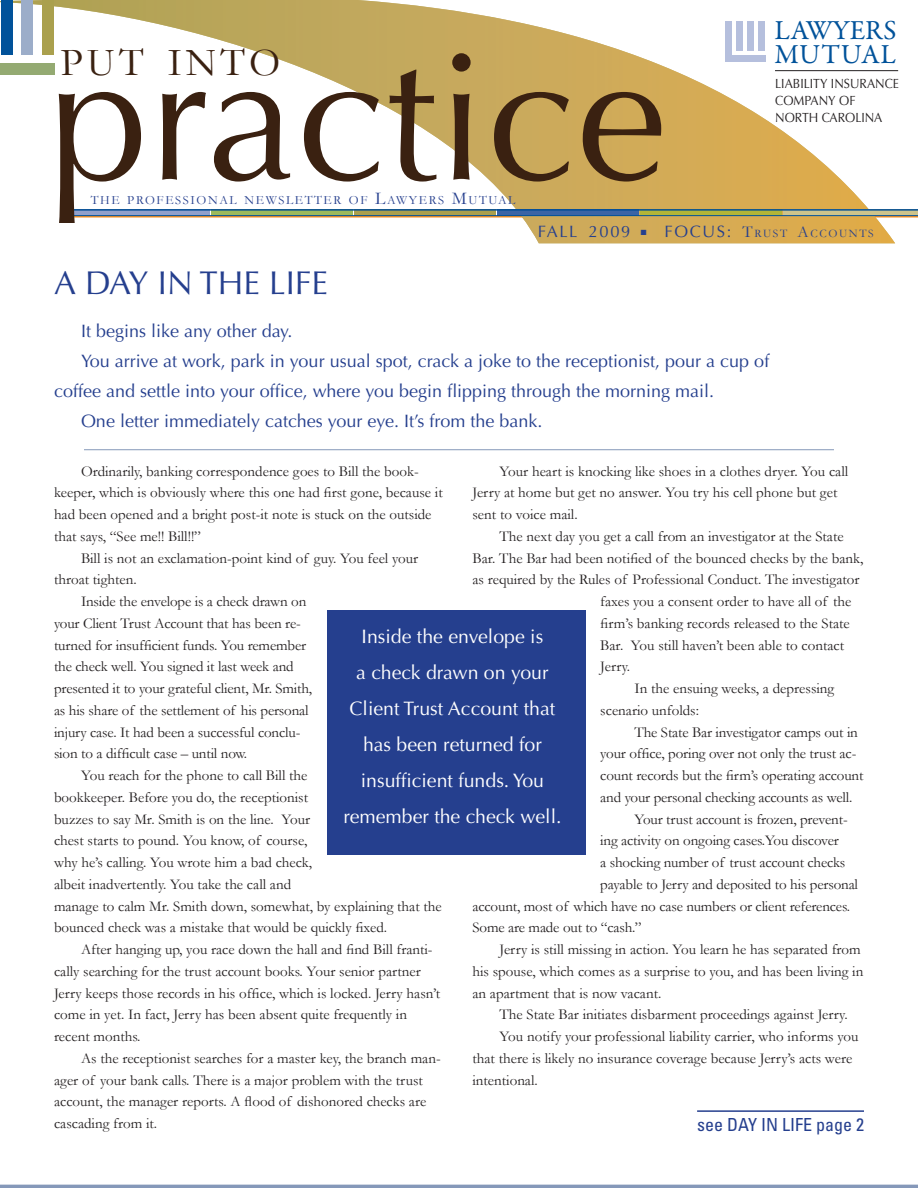
<style>
.page{position:relative;width:918px;height:1188px;background:#fff}
.page>*{position:absolute;margin:0;border:0;box-sizing:border-box;transform-origin:0 0}
.t1{font:180px "Optima";color:#3a2111}
.t2{font:39.9px "Garamond";letter-spacing:.1em;color:#3a2111}
.headers{font:33px "Optima";color:#253f8e}
.t3{font:27.6px/23.9px "Garamond Premr Pro";letter-spacing:.005em;color:#01529a}
.bodytext{font:19.5px/36px "Optima";color:#fff;text-align:center}
.bodytext-2{font:18px "Optima";color:#253f8e}
.t4{font:condensed 18px "Univers";color:#253f8e}
.t5{font:16.5px "Optima";color:#253f8e}
.bodytext-3{font:15px/21.8px "Garamond";color:#231f20}
.t6{font:13.35px/16.6px "Optima";color:#231f20;scale:.92 1}
.t7{font:12.6px "Garamond";letter-spacing:.13em;color:#253f8e}
.t8{font:11.55px "Garamond";letter-spacing:.145em;color:#253f8e}
.s1{font-size:18px}
.s2{font-family:"Optima";font-size:16.5px}
.s3{font-size:16.5px}
</style>
<div class="page">
<div style="left:327px;top:610px;width:258px;height:245px;background:#253f8e"></div>
<hr style="left:0;top:1185px;width:918px;height:3px;background:#8598b9">
<hr style="left:697px;top:1110px;width:167px;height:2px;background:#253f8e">
<hr style="left:68px;top:216px;width:850px;height:2px;background:#f68e1e">
<svg style="left:0;top:0;width:895px;height:243px"></svg>
<hr style="left:84px;top:449px;width:750px;height:1px;background:#8598b9">
<div style="left:725px;top:22px;width:7px;height:40px;background:#b5bfdd"></div>
<div style="left:736px;top:22px;width:7px;height:29px;background:#b5bfdd"></div>
<div style="left:747px;top:22px;width:7px;height:29px;background:#b5bfdd"></div>
<div style="left:759px;top:22px;width:6px;height:29px;background:#b5bfdd"></div>
<div style="left:725px;top:55px;width:40px;height:7px;background:#b5bfdd"></div>
<hr style="left:775px;top:70px;width:123px;height:1px;background:#231f20">
<div style="left:1px;top:0;width:12px;height:55px;background:#01529a"></div>
<div style="left:0;top:63px;width:55px;height:12px;background:#94aa72"></div>
<div style="left:21px;top:0;width:12px;height:55px;background:#9cadc9"></div>
<div style="left:42px;top:0;width:12px;height:55px;background:#aaa04d"></div>
<div style="left:68px;top:209px;width:142px;height:7px;background:#91a0cb"></div>
<div style="left:211px;top:209px;width:142px;height:7px;background:#9cba5b"></div>
<div style="left:354px;top:209px;width:142px;height:7px;background:#aaa04d"></div>
<div style="left:497px;top:209px;width:142px;height:7px;background:#3a64a5"></div>
<div style="left:640px;top:209px;width:142px;height:7px;background:#b2b537"></div>
<div style="left:783px;top:209px;width:135px;height:7px;background:#cdc48b"></div>
<hr style="left:68px;top:209px;width:850px;height:2px;background:#014d95">
<hr style="left:68px;top:215px;width:850px;height:1px;background:#01529a">
<p class="t3" style="left:775px;top:19px;width:124px">LAWYERS<br>MUTUAL</p>
<p class="t2" style="left:61px;top:39px;width:221px">PUT INTO</p>
<p class="t1" style="left:49px;top:13px;width:619px">practice</p>
<p class="t6" style="left:775px;top:76px;width:136px">LIABILITY INSURANCE<br>COMPANY OF<br>NORTH CAROLINA</p>
<p class="t7" style="left:91px;top:192px;width:426px">THE PROFESSIONAL NEWSLETTER OF <span class="s1">L</span>AWYERS <span class="s1">M</span>UTUAL</p>
<p class="t5" style="left:538px;top:222px;width:31px">FALL</p>
<p class="t8" style="left:589px;top:226px;width:287px"><span class="s2">2009</span> ■ <span class="s2">FOCUS:</span> <span class="s3">T</span>RUST <span class="s3">A</span>CCOUNTS</p>
<p class="headers" style="left:54px;top:264px;width:275px">A day in the life</p>
<p class="bodytext-2" style="left:81px;top:321px;width:213px">It begins like any other day.</p>
<p class="bodytext-2" style="left:54px;top:351px;width:717px">You arrive at work, park in your usual spot, crack a joke to the receptionist, pour a cup of</p>
<p class="bodytext-2" style="left:54px;top:381px;width:662px">coffee and settle into your office, where you begin flipping through the morning mail.</p>
<p class="bodytext-2" style="left:81px;top:411px;width:463px">One letter immediately catches your eye. It’s from the bank.</p>
<p class="bodytext-3" style="left:54px;top:460px;width:390px;text-indent:27px">Ordinarily, banking correspondence goes to Bill the book&shy;keeper, which is obviously where this one had first gone, because it had been opened and a bright post-it note is stuck on the outside that says, “See me!! Bill!!”</p>
<p class="bodytext-3" style="left:54px;top:547px;width:366px;text-indent:27px">Bill is not an exclamation-point kind of guy. You feel your throat tighten.</p>
<p class="bodytext-3" style="left:54px;top:590px;width:260px;text-indent:27px">Inside the envelope is a check drawn on your Client Trust Account that has been re&shy;turned for insufficient funds. You remember the check well. You signed it last week and presented it to your grateful client, Mr. Smith, as his share of the settlement of his personal injury case. It had been a successful conclu&shy;sion to a difficult case – until now.</p>
<p class="bodytext-3" style="left:54px;top:764px;width:389px;text-indent:27px">You reach for the phone to call Bill the<br>bookkeeper. Before you do, the receptionist<br>buzzes to say Mr. Smith is on the line. Your<br>chest starts to pound. You know, of course,<br>why he’s calling. You wrote him a bad check,<br>albeit inadvertently. You take the call and<br>manage to calm Mr. Smith down, somewhat, by explaining that the bounced check was a mistake that would be quickly fixed.</p>
<p class="bodytext-3" style="left:54px;top:938px;width:388px;text-indent:27px">After hanging up, you race down the hall and find Bill franti&shy;cally searching for the trust account books. Your senior partner Jerry keeps those records in his office, which is locked. Jerry hasn’t come in yet. In fact, Jerry has been absent quite frequently in recent months.</p>
<p class="bodytext-3" style="left:54px;top:1047px;width:388px;text-indent:27px">As the receptionist searches for a master key, the branch man&shy;ager of your bank calls. There is a major problem with the trust account, the manager reports. A flood of dishonored checks are cascading from it.</p>
<p class="bodytext-3" style="left:472px;top:460px;width:377px;text-indent:27px">Your heart is knocking like shoes in a clothes dryer. You call<br>Jerry at home but get no answer. You try his cell phone but get sent to voice mail.</p>
<p class="bodytext-3" style="left:500px;top:525px;width:346px">The next day you get a call from an investigator at the State</p>
<p class="bodytext-3" style="left:472px;top:547px;width:392px">Bar. The Bar had been notified of the bounced checks by the bank,</p>
<p class="bodytext-3" style="left:472px;top:569px;width:389px">as required by the Rules of Professional Conduct. The investigator</p>
<p class="bodytext-3" style="left:600px;top:590px;width:253px">faxes you a consent order to have all of the</p>
<p class="bodytext-3" style="left:600px;top:612px;width:251px">firm’s banking records released to the State</p>
<p class="bodytext-3" style="left:600px;top:634px;width:245px">Bar. You still haven’t been able to contact</p>
<p class="bodytext-3" style="left:600px;top:656px;width:31px">Jerry.</p>
<p class="bodytext-3" style="left:600px;top:677px;width:236px;text-indent:34px">In the ensuing weeks, a depressing scenario unfolds:</p>
<p class="bodytext-3" style="left:600px;top:721px;width:265px;text-indent:34px">The State Bar investigator camps out in your office, poring over not only the trust ac&shy;count records but the firm’s operating account and your personal checking accounts as well.</p>
<p class="bodytext-3" style="left:634px;top:808px;width:215px">Your trust account is frozen, prevent-</p>
<p class="bodytext-3" style="left:600px;top:830px;width:240px">ing activity on ongoing cases.You discover</p>
<p class="bodytext-3" style="left:600px;top:851px;width:247px">a shocking number of trust account checks</p>
<p class="bodytext-3" style="left:600px;top:873px;width:259px">payable to Jerry and deposited to his personal</p>
<p class="bodytext-3" style="left:472px;top:895px;width:379px">account, most of which have no case numbers or client references.</p>
<p class="bodytext-3" style="left:472px;top:917px;width:171px">Some are made out to “cash.”</p>
<p class="bodytext-3" style="left:472px;top:938px;width:392px;text-indent:27px">Jerry is still missing in action. You learn he has separated from his spouse, which comes as a surprise to you, and has been living in an apartment that is now vacant.</p>
<p class="bodytext-3" style="left:500px;top:1004px;width:350px">The State Bar initiates disbarment proceedings against Jerry.</p>
<p class="bodytext-3" style="left:472px;top:1025px;width:388px;text-indent:27px">You notify your professional liability carrier, who informs you that there is likely no insurance coverage because Jerry’s acts were intentional.</p>
<p class="bodytext" style="left:343px;top:618px;width:220px">I nside the envelope is<br>a check drawn on your<br>Client Trust Account that has been returned for insufficient funds. You remember the check well.</p>
<p class="t4" style="left:697px;top:1113px;width:168px">see Day in Life page 2</p>
</div>
